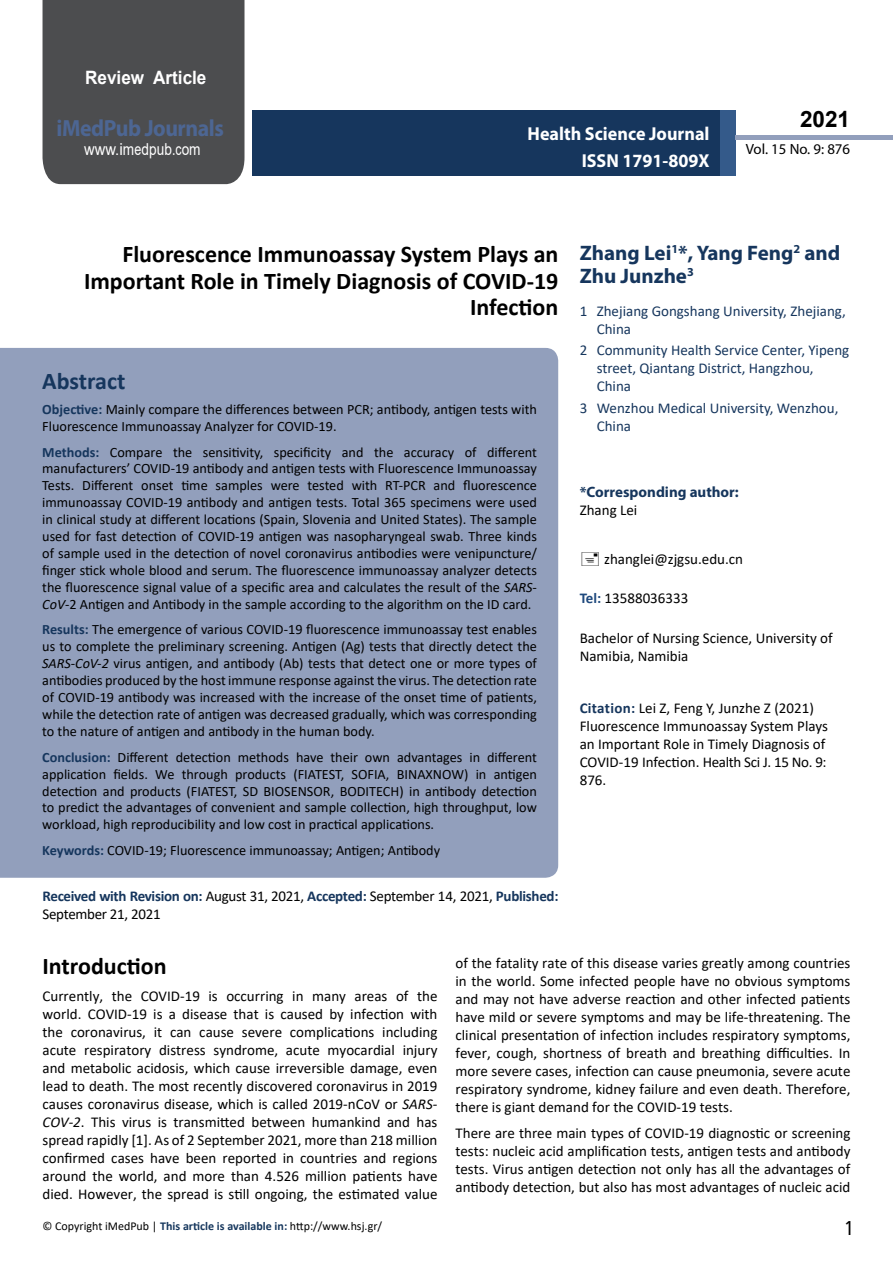
<style>
.page{position:relative;width:893px;height:1263px;background:#fff}
.page>*{position:absolute;margin:0;border:0;box-sizing:border-box;transform-origin:0 0}
.t1{font:25.5px "Tunga";color:#000}
.t2{font:700 24px/26.4px "Calibri";color:#000;text-align:right}
.t3{font:700 24px "Calibri";color:#16365d}
.t4{font:700 23.4px "Myriad Pro";letter-spacing:-.02em;color:#4d6693;scale:.93 1}
.t5{font:700 22.5px "Arial";color:#000}
.t6{font:700 21px/23.1px "Myriad Pro";color:#16365d}
.t7{font:700 18.75px/27.2px "Myriad Pro";color:#fff;text-align:right;scale:.96 1}
.t8{font:700 18.45px "Arial";color:#fff;scale:.93 1}
.t9{font:16.5px "Arial";letter-spacing:.005em;color:#fff;scale:.89 1}
.t10{font:15px/18px "Calibri";color:#000;text-align:justify}
.t11{font:15px/18px "Calibri";color:#16365d}
.t12{font:15px/18px "Calibri";letter-spacing:-.02em;color:#000}
.t13{font:700 15px "Myriad Pro";color:#16365d}
.t14{font:14.85px "Myriad Pro";color:#000}
.t15{font:14.25px/17px "Calibri";color:#000;text-align:justify}
.t16{font:12px "Calibri";color:#000}
.s1{font-family:"Calibri"}
.s2{font-weight:700;color:#16365d}
.s3{font-style:italic}
.s4{font-weight:700;color:#1f497d}
.s5{font-weight:700;color:#16375d}
</style>
<div class="page">
<div style="left:252px;top:110px;width:469px;height:66px;background:#16365d"></div>
<div style="left:720px;top:110px;width:16px;height:66px;background:#345a8a"></div>
<div style="left:736px;top:135px;width:157px;height:5px;background:#929fbc"></div>
<div style="left:43px;top:0;width:201px;height:184px;background:#4c4d4f"></div>
<div style="left:0;top:348px;width:558px;height:530px;background:#929fbc"></div>
<p class="t8" style="left:85px;top:64px;width:132px">Review Article</p>
<h3 class="t4" style="left:57px;top:113px;width:181px">iMedPub Journals</h3>
<p class="t9" style="left:84px;top:138px;width:132px">www.imedpub<span class="s1">.</span>com</p>
<h3 class="t7" style="left:528px;top:119px;width:191px">Health Science Journal<br>ISSN 1791-809X</h3>
<h3 class="t5" style="left:800px;top:104px;width:52px">2021</h3>
<p class="t14" style="left:746px;top:140px;width:106px">Vol. 15 No. 9: 876</p>
<h2 class="t2" style="left:84px;top:241px;width:476px">Fluorescence Immunoassay System Plays an<br>Important Role in Timely Diagnosis of COVID-19<br>Infection</h2>
<h2 class="t3" style="left:42px;top:364px;width:85px">Abstract</h2>
<p class="t15" style="left:42px;top:401px;width:496px"><span class="s2">Objective:</span> Mainly compare the differences between PCR; antibody, antigen tests with<br>Fluorescence Immunoassay Analyzer for COVID-19.</p>
<p class="t15" style="left:42px;top:443px;width:496px"><span class="s2">Methods:</span> Compare the sensitivity, specificity and the accuracy of different manufacturers’ COVID-19 antibody and antigen tests with Fluorescence Immunoassay Tests. Different onset time samples were tested with RT-PCR and fluorescence immunoassay COVID-19 antibody and antigen tests. Total 365 specimens were used in clinical study at different locations (Spain, Slovenia and United States). The sample used for fast detection of COVID-19 antigen was nasopharyngeal swab. Three kinds of sample used in the detection of novel coronavirus antibodies were venipuncture/ finger stick whole blood and serum. The fluorescence immunoassay analyzer detects the fluorescence signal value of a specific area and calculates the result of the <span class="s3">SARS-CoV</span>-2 Antigen and Antibody in the sample according to the algorithm on the ID card.</p>
<p class="t15" style="left:42px;top:621px;width:496px"><span class="s2">Results:</span> The emergence of various COVID-19 fluorescence immunoassay test enables us to complete the preliminary screening. Antigen (Ag) tests that directly detect the <span class="s3">SARS-CoV-2</span> virus antigen, and antibody (Ab) tests that detect one or more types of antibodies produced by the host immune response against the virus. The detection rate of COVID-19 antibody was increased with the increase of the onset time of patients, while the detection rate of antigen was decreased gradually, which was corresponding to the nature of antigen and antibody in the human body.</p>
<p class="t15" style="left:42px;top:748px;width:496px"><span class="s2">Conclusion:</span> Different detection methods have their own advantages in different application fields. We through products (FIATEST, SOFIA, BINAXNOW) in antigen detection and products (FIATEST, SD BIOSENSOR, BODITECH) in antibody detection to predict the advantages of convenient and sample collection, high throughput, low workload, high reproducibility and low cost in practical applications.</p>
<p class="t15" style="left:42px;top:841px;width:399px"><span class="s2">Keywords:</span> COVID-19; Fluorescence immunoassay; Antigen; Antibody</p>
<h3 class="t6" style="left:580px;top:240px;width:262px">Zhang Lei<sup>1</sup>*, Yang Feng<sup>2</sup> and<br>Zhu Junzhe<sup>3</sup></h3>
<p class="t11" style="left:597px;top:301px;width:251px;text-indent:-17px">1 Zhejiang Gongshang University, Zhejiang,<br>China</p>
<p class="t11" style="left:597px;top:341px;width:254px;text-indent:-17px">2 Community Health Service Center, Yipeng street, Qiantang District, Hangzhou,<br>China</p>
<p class="t11" style="left:597px;top:398px;width:243px;text-indent:-17px">3 Wenzhou Medical University, Wenzhou,<br>China</p>
<p class="t13" style="left:580px;top:482px;width:161px">*Corresponding author:</p>
<p class="t10" style="left:580px;top:500px;width:59px">Zhang Lei</p>
<p class="t10" style="left:604px;top:550px;width:140px">zhanglei@zjgsu.edu.cn</p>
<p class="t10" style="left:580px;top:589px;width:110px"><span class="s4">Tel:</span> 13588036333</p>
<p class="t10" style="left:580px;top:628px;width:255px">Bachelor of Nursing Science, University of<br>Namibia, Namibia</p>
<p class="t10" style="left:580px;top:698px;width:250px;text-align:left"><span class="s2">Citation:</span> Lei Z, Feng Y, Junzhe Z (2021)<br>Fluorescence Immunoassay System Plays an Important Role in Timely Diagnosis of COVID-19 Infection. Health Sci J. 15 No. 9:<br>876.</p>
<p class="t12" style="left:43px;top:886px;width:517px"><span class="s2">Received with Revision on:</span> August 31, 2021, <span class="s2">Accepted:</span> September 14, 2021, <span class="s2">Published:<br></span>September 21, 2021</p>
<h2 class="t2" style="left:43px;top:953px;width:126px">Introduction</h2>
<p class="t10" style="left:43px;top:986px;width:396px">Currently, the COVID-19 is occurring in many areas of the world. COVID-19 is a disease that is caused by infection with the coronavirus, it can cause severe complications including acute respiratory distress syndrome, acute myocardial injury and metabolic acidosis, which cause irreversible damage, even lead to death. The most recently discovered coronavirus in 2019 causes coronavirus disease, which is called 2019-nCoV or <span class="s3">SARS-COV-2</span>. This virus is transmitted between humankind and has spread rapidly [1]. As of 2 September 2021, more than 218 million confirmed cases have been reported in countries and regions around the world, and more than 4.526 million patients have died. However, the spread is still ongoing, the estimated value</p>
<p class="t10" style="left:455px;top:953px;width:396px">of the fatality rate of this disease varies greatly among countries in the world. Some infected people have no obvious symptoms and may not have adverse reaction and other infected patients have mild or severe symptoms and may be life-threatening. The clinical presentation of infection includes respiratory symptoms, fever, cough, shortness of breath and breathing difficulties. In more severe cases, infection can cause pneumonia, severe acute respiratory syndrome, kidney failure and even death. Therefore, there is giant demand for the COVID-19 tests.</p>
<p class="t10" style="left:455px;top:1124px;width:396px">There are three main types of COVID-19 diagnostic or screening tests: nucleic acid amplification tests, antigen tests and antibody tests. Virus antigen detection not only has all the advantages of antibody detection, but also has most advantages of nucleic acid</p>
<p class="t16" style="left:43px;top:1217px;width:341px">© Copyright iMedPub | <span class="s5">This article is available in:</span> http://www.hsj.gr/</p>
<h1 class="t1" style="left:845px;top:1211px;width:9px">1</h1>
</div>
